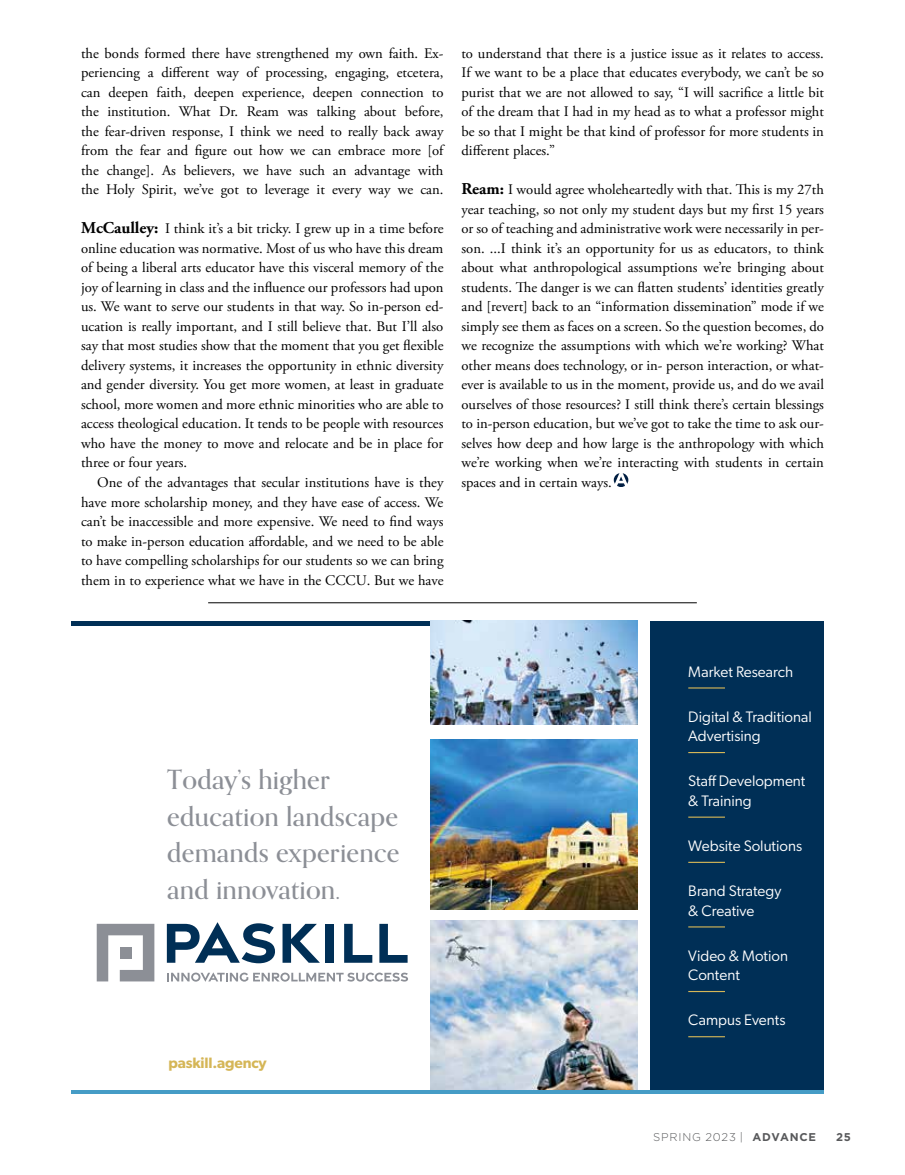
<style>
.page{position:relative;width:905px;height:1175px;background:#fff}
.page>*{position:absolute;margin:0;border:0;box-sizing:border-box;transform-origin:0 0}
.t1{font:500 26.7px/36.6px "Orpheus Pro";letter-spacing:.01em;color:#8c8f96}
.t2{font:15.15px/19.4px "Gibson";color:#fff}
.t3{font:600 15px "Gibson";letter-spacing:-.01em;color:#d5b657}
.t4{font:14.7px/19.5px "Adobe Garamond Pro";color:#000;text-align:justify}
.t5{font:300 11.25px "Gotham";letter-spacing:.075em;color:#58595b}
.t6{font:700 11.25px "Gotham";color:#58595b}
.s1{font-weight:700;font-size:16.5px}
.s2{font-weight:700}
</style>
<div class="page">
<img style="left:430px;top:920px;width:207px;height:170px">
<hr style="left:72px;top:621px;width:362px;height:4px;background:#002f56">
<div style="left:650px;top:621px;width:174px;height:469px;background:#002f56"></div>
<svg style="left:167px;top:922px;width:108px;height:41px"></svg>
<svg style="left:282px;top:923px;width:37px;height:39px"></svg>
<div style="left:325px;top:923px;width:8px;height:39px;background:#002f56"></div>
<svg style="left:344px;top:923px;width:28px;height:39px"></svg>
<svg style="left:379px;top:923px;width:28px;height:39px"></svg>
<svg style="left:167px;top:972px;width:241px;height:9px"></svg>
<svg style="left:97px;top:923px;width:57px;height:58px"></svg>
<div style="left:120px;top:946px;width:11px;height:12px;background:#8c8f96"></div>
<hr style="left:688px;top:687px;width:37px;height:1px;background:#d5b657">
<hr style="left:688px;top:752px;width:37px;height:1px;background:#d5b657">
<hr style="left:688px;top:816px;width:37px;height:1px;background:#d5b657">
<hr style="left:688px;top:861px;width:37px;height:2px;background:#d5b657">
<hr style="left:688px;top:926px;width:37px;height:1px;background:#d5b657">
<hr style="left:688px;top:991px;width:37px;height:1px;background:#d5b657">
<hr style="left:688px;top:1036px;width:37px;height:1px;background:#d5b657">
<hr style="left:72px;top:1090px;width:752px;height:4px;background:#459cc6">
<img style="left:430px;top:621px;width:207px;height:104px">
<img style="left:430px;top:739px;width:207px;height:170px">
<hr style="left:208px;top:602px;width:488px;height:1px;background:#000">
<div style="left:613px;top:473px;width:15px;height:14px;border:1px solid #001e42;border-radius:50%"></div>
<svg style="left:613px;top:473px;width:15px;height:13px"></svg>
<p class="t4" style="left:81px;top:44px;width:364px">the bonds formed there have strengthened my own faith. Ex&shy;periencing a different way of processing, engaging, etcetera, can deepen faith, deepen experience, deepen connection to the institution. What Dr. Ream was talking about before, the fear-driven response, I think we need to really back away from the fear and figure out how we can embrace more [of the change]. As believers, we have such an advantage with the Holy Spirit, we’ve got to leverage it every way we can.</p>
<p class="t4" style="left:81px;top:219px;width:364px"><span class="s1">McCaulley:</span> I think it’s a bit tricky. I grew up in a time before online education was normative. Most of us who have this dream of being a liberal arts educator have this visceral memory of the joy of learning in class and the influence our professors had upon us. We want to serve our students in that way. So in-person ed&shy;ucation is really important, and I still believe that. But I’ll also say that most studies show that the moment that you get flexible delivery systems, it increases the opportunity in ethnic diversity and gender diversity. You get more women, at least in graduate school, more women and more ethnic minorities who are able to access theological education. It tends to be people with resources who have the money to move and relocate and be in place for three or four years.</p>
<p class="t4" style="left:81px;top:473px;width:364px;text-indent:16px">One of the advantages that secular institutions have is they have more scholarship money, and they have ease of access. We can’t be inaccessible and more expensive. We need to find ways to make in-person education affordable, and we need to be able to have compelling scholarships for our students so we can bring them in to experience what we have in the CCCU. But we have</p>
<p class="t4" style="left:461px;top:44px;width:364px">to understand that there is a justice issue as it relates to access.<br>If we want to be a place that educates everybody, we can’t be so purist that we are not allowed to say, “I will sacrifice a little bit of the dream that I had in my head as to what a professor might be so that I might be that kind of professor for more students in different places.”</p>
<p class="t4" style="left:461px;top:180px;width:364px"><span class="s1">Ream:</span> I would agree wholeheartedly with that. This is my 27th year teaching, so not only my student days but my first 15 years or so of teaching and administrative work were necessarily in per&shy;son. ...I think it’s an opportunity for us as educators, to think about what anthropological assumptions we’re bringing about students. The danger is we can flatten students’ identities greatly and [revert] back to an “information dissemination” mode if we simply see them as faces on a screen. So the question becomes, do we recognize the assumptions with which we’re working? What other means does technology, or in- person interaction, or what&shy;ever is available to us in the moment, provide us, and do we avail ourselves of those resources? I still think there’s certain blessings to in-person education, but we’ve got to take the time to ask our&shy;selves how deep and how large is the anthropology with which we’re working when we’re interacting with students in certain spaces and in certain ways.</p>
<h1 class="t1" style="left:167px;top:761px;width:233px">Today’s higher education landscape demands experience and innovation.</h1>
<p class="t3" style="left:168px;top:1054px;width:100px">paskill.agency</p>
<p class="t2" style="left:688px;top:661px;width:106px">Market Research</p>
<p class="t2" style="left:688px;top:706px;width:125px">Digital &amp; Traditional<br>Advertising</p>
<p class="t2" style="left:688px;top:771px;width:119px">Staff Development &amp; Training</p>
<p class="t2" style="left:688px;top:836px;width:115px">Website Solutions</p>
<p class="t2" style="left:688px;top:881px;width:95px">Brand Strategy &amp; Creative</p>
<p class="t2" style="left:688px;top:945px;width:101px">Video &amp; Motion<br>Content</p>
<p class="t2" style="left:688px;top:1010px;width:99px">Campus Events</p>
<p class="t5" style="left:653px;top:1130px;width:164px">SPRING 2023 | <span class="s2">ADVANCE</span></p>
<p class="t6" style="left:836px;top:1129px;width:16px">25</p>
</div>
